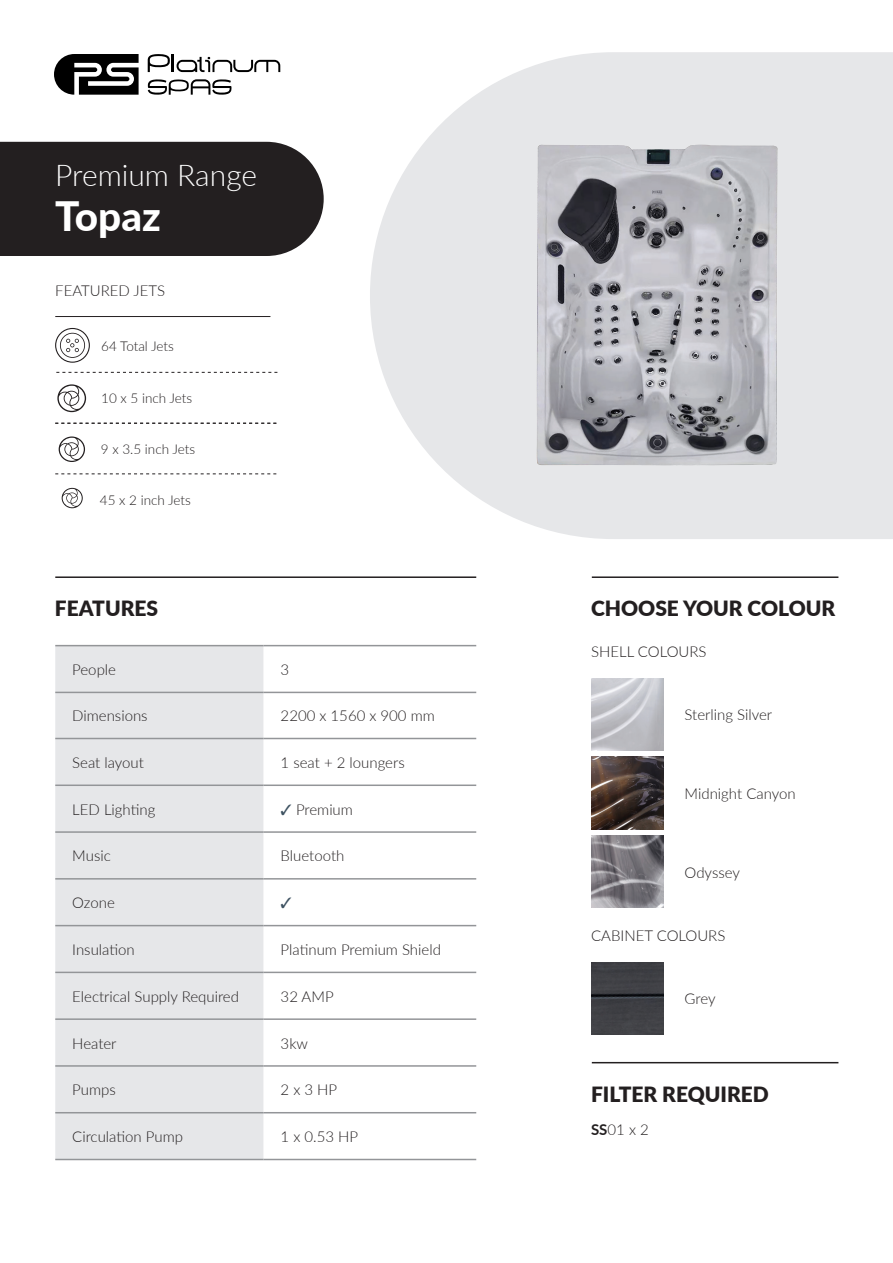
<style>
.page{position:relative;width:893px;height:1263px;background:#fff}
.page>*{position:absolute;margin:0;border:0;box-sizing:border-box;transform-origin:0 0}
.t1{font:800 40.5px "Lato";color:#fff}
.t2{font:300 30px "Lato";color:#fff}
.t3{font:900 21px "Lato";color:#231f20}
.t4{font:300 15px "Lato";color:#231f20}
.t5{font:300 13.5px "Lato";color:#231f20}
.s1{color:#3e5261}
.s2{font-weight:700}
</style>
<div class="page">
<svg style="left:370px;top:52px;width:523px;height:487px;fill:#e6e7e9"></svg>
<div style="left:0;top:142px;width:324px;height:114px;background:#231f20"></div>
<hr style="left:55px;top:316px;width:215px;height:1px;background:#231f20">
<svg style="left:56px;top:372px;width:221px;height:1px"></svg>
<svg style="left:57px;top:384px;width:29px;height:28px"></svg>
<svg style="left:59px;top:436px;width:26px;height:26px"></svg>
<svg style="left:62px;top:488px;width:21px;height:20px"></svg>
<svg style="left:55px;top:423px;width:221px;height:1px"></svg>
<svg style="left:55px;top:473px;width:221px;height:1px"></svg>
<img style="left:481px;top:142px;width:353px;height:328px">
<div style="left:55px;top:646px;width:209px;height:513px;background:#e6e7e9"></div>
<svg style="left:264px;top:646px;width:212px;height:513px"></svg>
<hr style="left:55px;top:645px;width:209px;height:1px;background:#939598">
<hr style="left:264px;top:645px;width:212px;height:1px;background:#939598">
<hr style="left:55px;top:692px;width:209px;height:1px;background:#939598">
<hr style="left:264px;top:692px;width:212px;height:1px;background:#939598">
<hr style="left:55px;top:738px;width:209px;height:1px;background:#939598">
<hr style="left:264px;top:738px;width:212px;height:1px;background:#939598">
<hr style="left:55px;top:784px;width:209px;height:2px;background:#939598">
<hr style="left:264px;top:784px;width:212px;height:2px;background:#939598">
<hr style="left:55px;top:831px;width:209px;height:2px;background:#939598">
<hr style="left:264px;top:831px;width:212px;height:2px;background:#939598">
<hr style="left:55px;top:878px;width:209px;height:1px;background:#939598">
<hr style="left:264px;top:878px;width:212px;height:1px;background:#939598">
<hr style="left:55px;top:925px;width:209px;height:1px;background:#939598">
<hr style="left:264px;top:925px;width:212px;height:1px;background:#939598">
<hr style="left:55px;top:972px;width:209px;height:1px;background:#939598">
<hr style="left:264px;top:972px;width:212px;height:1px;background:#939598">
<hr style="left:55px;top:1018px;width:209px;height:2px;background:#939598">
<hr style="left:264px;top:1018px;width:212px;height:2px;background:#939598">
<hr style="left:55px;top:1065px;width:209px;height:2px;background:#939598">
<hr style="left:264px;top:1065px;width:212px;height:2px;background:#939598">
<hr style="left:55px;top:1112px;width:209px;height:1px;background:#939598">
<hr style="left:264px;top:1112px;width:212px;height:1px;background:#939598">
<hr style="left:55px;top:1159px;width:209px;height:1px;background:#939598">
<hr style="left:264px;top:1159px;width:212px;height:1px;background:#939598">
<img style="left:591px;top:678px;width:72px;height:72px">
<img style="left:591px;top:835px;width:72px;height:72px">
<img style="left:591px;top:757px;width:72px;height:72px">
<hr style="left:592px;top:576px;width:246px;height:2px;background:#231f20">
<hr style="left:592px;top:1062px;width:246px;height:1px;background:#231f20">
<hr style="left:55px;top:576px;width:421px;height:2px;background:#231f20">
<svg style="left:55px;top:328px;width:35px;height:35px"></svg>
<img style="left:591px;top:962px;width:72px;height:72px">
<svg style="left:54px;top:54px;width:85px;height:41px"></svg>
<svg style="left:148px;top:54px;width:132px;height:18px"></svg>
<svg style="left:148px;top:79px;width:83px;height:16px"></svg>
<svg style="left:281px;top:897px;width:10px;height:11px"></svg>
<p class="t2" style="left:55px;top:154px;width:203px">Premium Range</p>
<p class="t1" style="left:55px;top:186px;width:107px">Topaz</p>
<p class="t4" style="left:55px;top:280px;width:111px">FEATURED JETS</p>
<p class="t5" style="left:101px;top:336px;width:74px">64 Total Jets</p>
<p class="t5" style="left:101px;top:389px;width:92px">10 x 5 inch Jets</p>
<p class="t5" style="left:101px;top:439px;width:96px">9 x 3.5 inch Jets</p>
<p class="t5" style="left:100px;top:491px;width:92px">45 x 2 inch Jets</p>
<p class="t3" style="left:55px;top:593px;width:105px">FEATURES</p>
<p class="t4" style="left:72px;top:659px;width:45px">People</p>
<p class="t4" style="left:281px;top:659px;width:10px">3</p>
<p class="t4" style="left:72px;top:706px;width:77px">Dimensions</p>
<p class="t4" style="left:281px;top:706px;width:156px">2200 x 1560 x 900 mm</p>
<p class="t4" style="left:72px;top:752px;width:73px">Seat layout</p>
<p class="t4" style="left:281px;top:752px;width:126px">1 seat + 2 loungers</p>
<p class="t4" style="left:72px;top:799px;width:85px">LED Lighting</p>
<p class="t4" style="left:281px;top:799px;width:74px"><span class="s1">✓</span> Premium</p>
<p class="t4" style="left:72px;top:846px;width:40px">Music</p>
<p class="t4" style="left:281px;top:846px;width:65px">Bluetooth</p>
<p class="t4" style="left:72px;top:892px;width:44px">Ozone</p>
<p class="t4" style="left:72px;top:939px;width:64px">Insulation</p>
<p class="t4" style="left:281px;top:939px;width:162px">Platinum Premium Shield</p>
<p class="t4" style="left:72px;top:986px;width:168px">Electrical Supply Required</p>
<p class="t4" style="left:281px;top:986px;width:55px">32 AMP</p>
<p class="t4" style="left:72px;top:1033px;width:46px">Heater</p>
<p class="t4" style="left:281px;top:1033px;width:29px">3kw</p>
<p class="t4" style="left:72px;top:1079px;width:45px">Pumps</p>
<p class="t4" style="left:281px;top:1079px;width:58px">2 x 3 HP</p>
<p class="t4" style="left:72px;top:1126px;width:112px">Circulation Pump</p>
<p class="t4" style="left:281px;top:1126px;width:79px">1 x 0.53 HP</p>
<p class="t3" style="left:591px;top:593px;width:246px">CHOOSE YOUR COLOUR</p>
<p class="t4" style="left:591px;top:641px;width:117px">SHELL COLOURS</p>
<p class="t4" style="left:685px;top:704px;width:89px">Sterling Silver</p>
<p class="t4" style="left:685px;top:783px;width:113px">Midnight Canyon</p>
<p class="t4" style="left:685px;top:862px;width:57px">Odyssey</p>
<p class="t4" style="left:591px;top:925px;width:136px">CABINET COLOURS</p>
<p class="t4" style="left:685px;top:988px;width:32px">Grey</p>
<p class="t3" style="left:591px;top:1078px;width:179px">FILTER REQUIRED</p>
<p class="t4" style="left:591px;top:1119px;width:59px"><span class="s2">SS</span>01 x 2</p>
</div>
